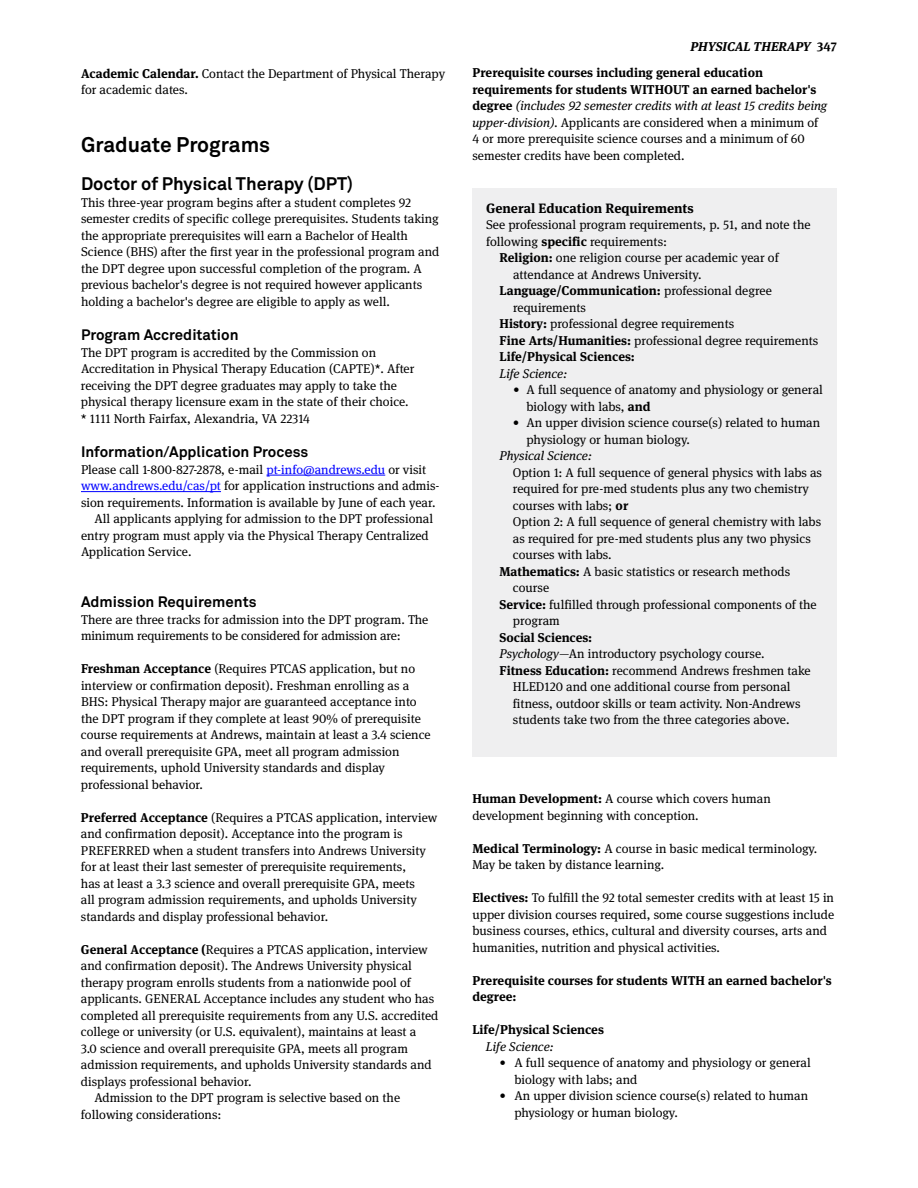
<style>
.page{position:relative;width:918px;height:1188px;background:#fff}
.page>*{position:absolute;margin:0;border:0;box-sizing:border-box;transform-origin:0 0}
.t1{font:700 21px "Akkurat Pro";color:#000}
.t2{font:700 18px "Akkurat Pro";color:#000}
.t3{font:700 15px "Akkurat Pro";color:#000}
.t4{font:700 13.5px "Meta Serif Pro";color:#000}
.t5{font:12.75px/16.5px "Meta Serif Pro";color:#000}
.t6{font:700 12.75px/16.5px "Meta Serif Pro";color:#000}
.t7{font:italic 12.75px "Meta Serif Pro";color:#000}
.t8{font:italic 700 12.75px "Meta Serif Pro";color:#000}
.s1{font-weight:700}
.s2{color:#00f}
.s3{font-style:normal}
.s4{font-style:italic}
.s5{font-weight:400}
</style>
<div class="page">
<hr style="left:266px;top:475px;width:119px;height:1px;background:#00f">
<hr style="left:81px;top:491px;width:140px;height:1px;background:#00f">
<div style="left:472px;top:189px;width:365px;height:568px;background:#efeff0"></div>
<p class="t5" style="left:81px;top:64px;width:366px"><span class="s1">Academic Calendar.</span> Contact the Department of Physical Therapy for academic dates.</p>
<h1 class="t1" style="left:81px;top:132px;width:191px">Graduate Programs</h1>
<h2 class="t2" style="left:81px;top:173px;width:274px">Doctor of Physical Therapy (DPT)</h2>
<p class="t5" style="left:81px;top:194px;width:360px">This three-year program begins after a student completes 92 semester credits of specific college prerequisites. Students taking the appropriate prerequisites will earn a Bachelor of Health Science (BHS) after the first year in the professional program and the DPT degree upon successful completion of the program. A previous bachelor's degree is not required however applicants holding a bachelor's degree are eligible to apply as well.</p>
<p class="t3" style="left:81px;top:326px;width:159px">Program Accreditation</p>
<p class="t5" style="left:81px;top:344px;width:335px">The DPT program is accredited by the Commission on Accreditation in Physical Therapy Education (CAPTE)*. After receiving the DPT degree graduates may apply to take the physical therapy licensure exam in the state of their choice. * 1111 North Fairfax, Alexandria, VA 22314</p>
<p class="t3" style="left:81px;top:443px;width:229px">Information/Application Process</p>
<p class="t5" style="left:81px;top:461px;width:347px">Please call 1-800-827-2878, e-mail <span class="s2">pt-info@andrews.edu</span> or visit</p>
<p class="t5" style="left:81px;top:477px;width:360px"><span class="s2">www.andrews.edu/cas/pt</span> for application instructions and admis-</p>
<p class="t5" style="left:81px;top:494px;width:356px">sion requirements. Information is available by June of each year.</p>
<p class="t5" style="left:95px;top:510px;width:340px">All applicants applying for admission to the DPT professional</p>
<p class="t5" style="left:81px;top:527px;width:349px">entry program must apply via the Physical Therapy Centralized</p>
<p class="t5" style="left:81px;top:543px;width:112px">Application Service.</p>
<p class="t3" style="left:81px;top:593px;width:177px">Admission Requirements</p>
<p class="t5" style="left:81px;top:611px;width:349px">There are three tracks for admission into the DPT program. The minimum requirements to be considered for admission are:</p>
<p class="t5" style="left:81px;top:660px;width:351px"><span class="s1">Freshman Acceptance</span> (Requires PTCAS application, but no interview or confirmation deposit). Freshman enrolling as a BHS: Physical Therapy major are guaranteed acceptance into the DPT program if they complete at least 90% of prerequisite course requirements at Andrews, maintain at least a 3.4 science and overall prerequisite GPA, meet all program admission requirements, uphold University standards and display professional behavior.</p>
<p class="t5" style="left:81px;top:808px;width:358px"><span class="s1">Preferred Acceptance</span> (Requires a PTCAS application, interview and confirmation deposit). Acceptance into the program is<br>preferred</p>
<p class="t5" style="left:81px;top:841px;width:347px;text-indent:72px">when a student transfers into Andrews University for at least their last semester of prerequisite requirements, has at least a 3.3 science and overall prerequisite GPA, meets all program admission requirements, and upholds University standards and display professional behavior.</p>
<p class="t5" style="left:81px;top:940px;width:348px"><span class="s1">General Acceptance (</span>Requires a PTCAS application, interview and confirmation deposit). The Andrews University physical therapy program enrolls students from a nationwide pool of applicants. General</p>
<p class="t5" style="left:204px;top:990px;width:232px">Acceptance includes any student who has</p>
<p class="t5" style="left:81px;top:1006px;width:359px">completed all prerequisite requirements from any U.S. accredited</p>
<p class="t5" style="left:81px;top:1023px;width:337px">college or university (or U.S. equivalent), maintains at least a</p>
<p class="t5" style="left:81px;top:1039px;width:328px">3.0 science and overall prerequisite GPA, meets all program</p>
<p class="t5" style="left:81px;top:1056px;width:352px">admission requirements, and upholds University standards and</p>
<p class="t5" style="left:81px;top:1072px;width:172px">displays professional behavior.</p>
<p class="t5" style="left:94px;top:1089px;width:307px">Admission to the DPT program is selective based on the</p>
<p class="t5" style="left:81px;top:1105px;width:142px">following considerations:</p>
<p class="t8" style="left:690px;top:36px;width:148px">PHYSICAL THERAPY <span class="s3">347</span></p>
<p class="t5" style="left:472px;top:64px;width:356px"><span class="s1">Prerequisite courses including general education requirements for students WITHOUT an earned bachelor's degree</span> <span class="s4">(includes 92 semester credits with at least 15 credits being upper-division).</span> Applicants are considered when a minimum of 4 or more prerequisite science courses and a minimum of 60 semester credits have been completed.</p>
<p class="t4" style="left:486px;top:197px;width:209px">General Education Requirements</p>
<p class="t5" style="left:486px;top:216px;width:326px">See professional program requirements, p. 51, and note the</p>
<p class="t5" style="left:486px;top:232px;width:183px">following <span class="s1">specific</span> requirements:</p>
<p class="t5" style="left:500px;top:249px;width:281px"><span class="s1">Religion:</span> one religion course per academic year of</p>
<p class="t5" style="left:513px;top:265px;width:190px">attendance at Andrews University.</p>
<p class="t6" style="left:500px;top:281px;width:274px">Language/Communication: <span class="s5">professional degree</span></p>
<p class="t5" style="left:513px;top:298px;width:75px">requirements</p>
<p class="t5" style="left:500px;top:315px;width:236px"><span class="s1">History:</span> professional degree requirements</p>
<p class="t5" style="left:500px;top:331px;width:320px"><span class="s1">Fine Arts/Humanities:</span> professional degree requirements</p>
<p class="t6" style="left:500px;top:347px;width:137px">Life/Physical Sciences:</p>
<p class="t7" style="left:500px;top:364px;width:70px">Life Science:</p>
<p class="t5" style="left:526px;top:381px;width:298px;text-indent:-13px">• A full sequence of anatomy and physiology or general biology with labs, <span class="s1">and</span></p>
<p class="t5" style="left:526px;top:414px;width:295px;text-indent:-13px">• An upper division science course(s) related to human physiology or human biology.</p>
<p class="t7" style="left:499px;top:447px;width:94px">Physical Science:</p>
<p class="t5" style="left:513px;top:463px;width:311px">Option 1: A full sequence of general physics with labs as</p>
<p class="t5" style="left:513px;top:480px;width:298px">required for pre-med students plus any two chemistry</p>
<p class="t5" style="left:513px;top:496px;width:117px">courses with labs; <span class="s1">or</span></p>
<p class="t5" style="left:513px;top:513px;width:310px">Option 2: A full sequence of general chemistry with labs</p>
<p class="t5" style="left:513px;top:529px;width:300px">as required for pre-med students plus any two physics</p>
<p class="t5" style="left:513px;top:546px;width:100px">courses with labs.</p>
<p class="t5" style="left:499px;top:562px;width:292px"><span class="s1">Mathematics:</span> A basic statistics or research methods</p>
<p class="t5" style="left:513px;top:579px;width:38px">course</p>
<p class="t5" style="left:499px;top:595px;width:319px"><span class="s1">Service:</span> fulfilled through professional components of the</p>
<p class="t5" style="left:513px;top:612px;width:48px">program</p>
<p class="t6" style="left:499px;top:628px;width:94px">Social Sciences:</p>
<p class="t5" style="left:499px;top:645px;width:267px"><span class="s4">Psychology</span>—An introductory psychology course.</p>
<p class="t5" style="left:499px;top:661px;width:313px"><span class="s1">Fitness Education:</span> recommend Andrews freshmen take</p>
<p class="t5" style="left:513px;top:678px;width:279px">HLED120 and one additional course from personal</p>
<p class="t5" style="left:513px;top:694px;width:289px">fitness, outdoor skills or team activity. Non-Andrews</p>
<p class="t5" style="left:513px;top:711px;width:278px">students take two from the three categories above.</p>
<p class="t5" style="left:472px;top:790px;width:300px"><span class="s1">Human Development:</span> A course which covers human development beginning with conception.</p>
<p class="t5" style="left:472px;top:840px;width:347px"><span class="s1">Medical Terminology:</span> A course in basic medical terminology.<br>May be taken by distance learning.</p>
<p class="t5" style="left:472px;top:889px;width:363px"><span class="s1">Electives:</span> To fulfill the 92 total semester credits with at least 15 in upper division courses required, some course suggestions include business courses, ethics, cultural and diversity courses, arts and humanities, nutrition and physical activities.</p>
<p class="t6" style="left:472px;top:971px;width:361px">Prerequisite courses for students WITH an earned bachelor's degree:</p>
<p class="t6" style="left:472px;top:1021px;width:133px">Life/Physical Sciences</p>
<p class="t7" style="left:486px;top:1037px;width:70px">Life Science:</p>
<p class="t5" style="left:514px;top:1054px;width:298px;text-indent:-15px">• A full sequence of anatomy and physiology or general biology with labs; and</p>
<p class="t5" style="left:514px;top:1087px;width:295px;text-indent:-15px">• An upper division science course(s) related to human physiology or human biology.</p>
</div>
